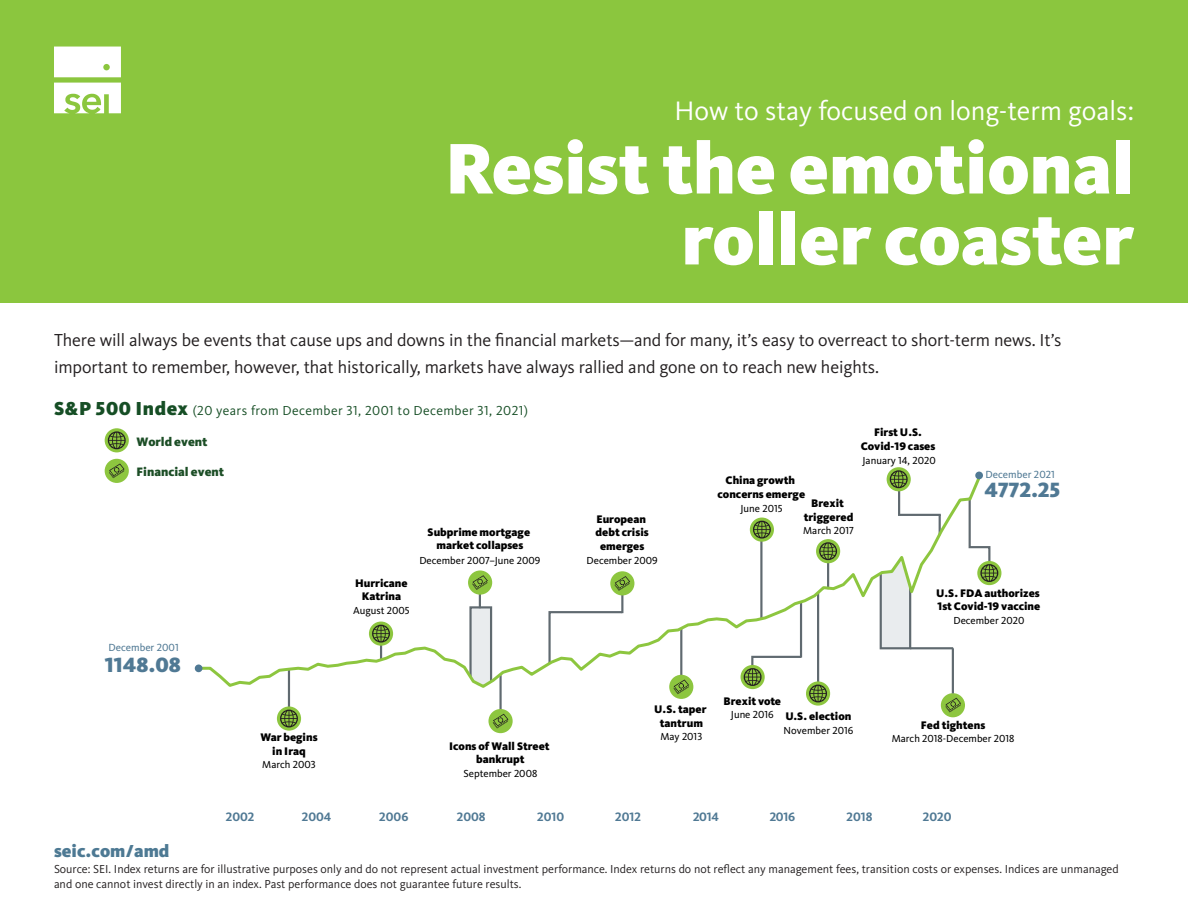
<style>
.page{position:relative;width:1188px;height:918px;background:#fff}
.page>*{position:absolute;margin:0;border:0;box-sizing:border-box;transform-origin:0 0}
.t1{font:900 74.25px/70.9px "Kievit Pro";color:#fff;text-align:right}
.t2{font:27.75px "Kievit Pro";color:#fff}
.t3{font:900 21.45px "Kievit Pro";color:#507994}
.t4{font:18px/27px "Kievit Pro";letter-spacing:-.005em;color:#231f20}
.t5{font:900 18px "Kievit Pro";color:#4d7993}
.t6{font:13.5px "Kievit Pro";letter-spacing:.03em;color:#164e25}
.t7{font:700 12.6px "Kievit Pro";color:#507994}
.t8{font:900 12.6px "Kievit Pro";color:#1c4e26}
.Sources{font:12px/15px "Kievit Pro";color:#231f20}
.t9{font:900 11.4px/13.6px "Kievit Pro";color:#000;text-align:center}
.t10{font:10.65px "Kievit Pro";color:#000}
.t11{font:10.65px "Kievit Pro";color:#507994}
.s1{font-weight:900;font-size:19.5px}
</style>
<div class="page">
<div style="left:0;top:0;width:1188px;height:302px;background:#8bc63e"></div>
<hr style="left:499px;top:675px;width:3px;height:38px;background:#606a70">
<svg style="left:806px;top:681px;width:24px;height:25px"></svg>
<svg style="left:806px;top:690px;width:21px;height:12px"></svg>
<hr style="left:288px;top:669px;width:2px;height:39px;background:#606a70">
<svg style="left:277px;top:706px;width:24px;height:25px"></svg>
<svg style="left:280px;top:710px;width:18px;height:17px"></svg>
<div style="left:941px;top:693px;width:24px;height:24px;background:#8dc63f;border-radius:50%"></div>
<svg style="left:945px;top:698px;width:16px;height:14px"></svg>
<div style="left:488px;top:709px;width:25px;height:24px;background:#8dc63f;border-radius:50%"></div>
<svg style="left:493px;top:714px;width:15px;height:14px"></svg>
<div style="left:669px;top:675px;width:24px;height:24px;background:#8dc63f;border-radius:50%"></div>
<svg style="left:674px;top:690px;width:10px;height:4px"></svg>
<svg style="left:887px;top:467px;width:24px;height:24px"></svg>
<svg style="left:890px;top:470px;width:18px;height:2px"></svg>
<div style="left:977px;top:561px;width:24px;height:24px;background:#8dc63f;border-radius:50%"></div>
<svg style="left:984px;top:546px;width:14px;height:36px"></svg>
<hr style="left:952px;top:648px;width:2px;height:45px;background:#606a70">
<svg style="left:198px;top:472px;width:786px;height:218px"></svg>
<div style="left:105px;top:459px;width:24px;height:24px;background:#8dc63f;border-radius:50%"></div>
<svg style="left:109px;top:464px;width:16px;height:14px"></svg>
<svg style="left:105px;top:428px;width:24px;height:24px"></svg>
<svg style="left:108px;top:431px;width:18px;height:18px"></svg>
<div style="left:975px;top:472px;width:8px;height:7px;background:#507994;border-radius:50%"></div>
<div style="left:195px;top:664px;width:7px;height:8px;background:#507994;border-radius:50%"></div>
<div style="left:54px;top:47px;width:67px;height:30px;background:#fff"></div>
<svg style="left:54px;top:83px;width:67px;height:30px"></svg>
<p class="t2" style="left:674px;top:94px;width:461px">How to stay focused on long-term goals:</p>
<p class="t1" style="left:445px;top:133px;width:690px">Resist the emotional roller coaster</p>
<p class="t4" style="left:54px;top:327px;width:1009px">There will always be events that cause ups and downs in the financial markets—and for many, it’s easy to overreact to short-term news. It’s important to remember, however, that historically, markets have always rallied and gone on to reach new heights.</p>
<p class="t6" style="left:54px;top:402px;width:476px"><span class="s1">S&amp;P 500 Index</span> (20 years from December 31, 2001 to December 31, 2021)</p>
<p class="t9" style="left:861px;top:426px;width:76px">First U.S.<br>Covid-19 cases</p>
<p class="t10" style="left:863px;top:454px;width:75px">January 14, 2020</p>
<p class="t8" style="left:137px;top:434px;width:72px">World event</p>
<p class="t8" style="left:137px;top:464px;width:89px">Financial event</p>
<p class="t11" style="left:986px;top:468px;width:71px">December 2021</p>
<p class="t3" style="left:984px;top:477px;width:77px">4772.25</p>
<p class="t9" style="left:718px;top:474px;width:89px">China growth concerns emerge</p>
<p class="t10" style="left:740px;top:502px;width:44px">June 2015</p>
<p class="t9" style="left:804px;top:496px;width:51px">Brexit triggered</p>
<p class="t10" style="left:803px;top:524px;width:52px">March 2017</p>
<p class="t9" style="left:596px;top:512px;width:55px">European debt crisis emerges</p>
<p class="t10" style="left:587px;top:554px;width:73px">December 2009</p>
<p class="t9" style="left:428px;top:525px;width:104px">Subprime mortgage market collapses</p>
<p class="t10" style="left:419px;top:554px;width:122px">December 2007–June 2009</p>
<p class="t11" style="left:108px;top:641px;width:72px">December 2001</p>
<p class="t3" style="left:105px;top:652px;width:78px">1148.08</p>
<p class="t5" style="left:54px;top:840px;width:117px">seic.com/amd</p>
<p class="t9" style="left:355px;top:576px;width:54px">Hurricane<br>Katrina</p>
<p class="t10" style="left:353px;top:604px;width:58px">August 2005</p>
<p class="t9" style="left:260px;top:730px;width:59px">War begins in Iraq</p>
<p class="t10" style="left:262px;top:759px;width:55px">March 2003</p>
<p class="t9" style="left:449px;top:739px;width:102px">Icons of Wall Street bankrupt</p>
<p class="t10" style="left:463px;top:767px;width:75px">September 2008</p>
<p class="t9" style="left:936px;top:586px;width:106px;text-align:left">U.S. FDA authorizes<br>1st Covid-19 vaccine</p>
<p class="t10" style="left:953px;top:614px;width:73px">December 2020</p>
<p class="t9" style="left:654px;top:702px;width:54px">U.S. taper tantrum</p>
<p class="t10" style="left:661px;top:730px;width:43px">May 2013</p>
<p class="t9" style="left:731px;top:693px;width:122px;line-height:15.8px;text-align:left;text-indent:-7px">Brexit vote<br><sup>June</sup> <sup>2016</sup> U.S. election</p>
<p class="t10" style="left:784px;top:724px;width:71px">November 2016</p>
<p class="t9" style="left:921px;top:718px;width:66px">Fed tightens</p>
<p class="t10" style="left:892px;top:733px;width:124px">March 2018-December 2018</p>
<p class="t7" style="left:226px;top:809px;width:30px">2002</p>
<p class="t7" style="left:302px;top:809px;width:31px">2004</p>
<p class="t7" style="left:379px;top:809px;width:31px">2006</p>
<p class="t7" style="left:457px;top:809px;width:30px">2008</p>
<p class="t7" style="left:537px;top:809px;width:28px">2010</p>
<p class="t7" style="left:615px;top:809px;width:27px">2012</p>
<p class="t7" style="left:693px;top:809px;width:27px">2014</p>
<p class="t7" style="left:770px;top:809px;width:27px">2016</p>
<p class="t7" style="left:847px;top:809px;width:27px">2018</p>
<p class="t7" style="left:923px;top:809px;width:30px">2020</p>
<p class="Sources" style="left:54px;top:862px;width:1066px">Source: SEI. Index returns are for illustrative purposes only and do not represent actual investment performance. Index returns do not reflect any management fees, transition costs or expenses. Indices are unmanaged and one cannot invest directly in an index. Past performance does not guarantee future results.</p>
</div>
